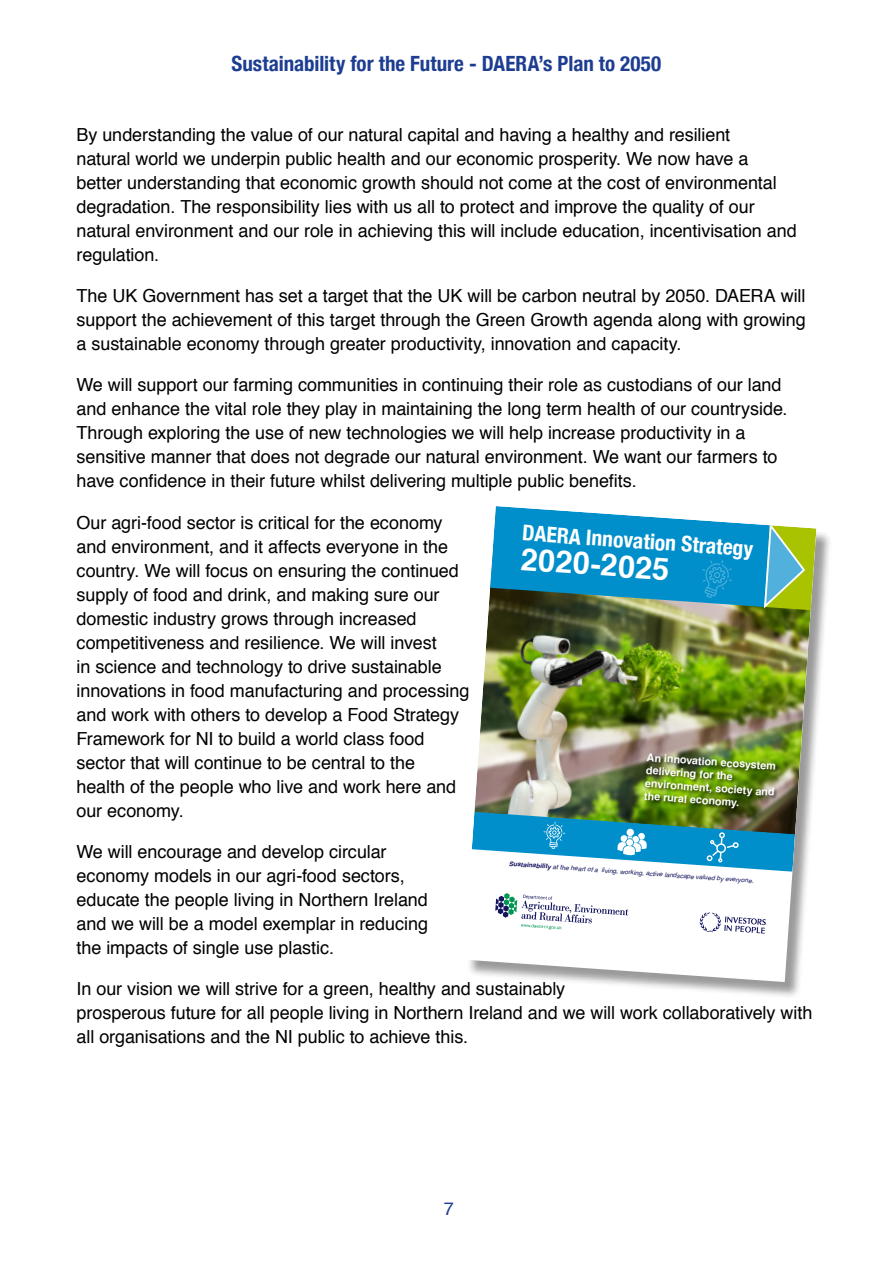
<style>
.page{position:relative;width:893px;height:1263px;background:#fff}
.page>*{position:absolute;margin:0;border:0;box-sizing:border-box;transform-origin:0 0}
.t1{font:700 30.75px "Helvetica";color:#fff}
.t2{font:700 condensed 21.6px "Helvetica Neue";color:#fff}
.t3{font:700 condensed 21px "Helvetica Neue";color:#1d3d91}
._0_2_Body_Text{font:18px/24px "Helvetica";letter-spacing:-.005em;color:#000}
.t4{font:18px "Helvetica";color:#1d3d91}
.t5{font:700 10.8px/12.9px "Helvetica";color:#fff}
.t6{font:italic 6.45px "Helvetica";color:#14155d}
.s1{font-weight:700}
</style>
<div class="page">
<div style="left:466px;top:508px;width:367px;height:491px;background:#000;opacity:.4"></div>
<svg style="left:466px;top:508px;width:350px;height:474px"></svg>
<img style="left:474px;top:547px;width:339px;height:288px">
<svg style="left:495px;top:893px;width:133px;height:36px"></svg>
<svg style="left:700px;top:912px;width:66px;height:21px"></svg>
<img style="left:472px;top:752px;width:323px;height:120px">
<svg style="left:490px;top:506px;width:326px;height:104px;background:#3a9db6"></svg>
<p class="t3" style="left:232px;top:46px;width:431px">Sustainability for the Future - DAERA’s Plan to 2050</p>
<p class="_0_2_Body_Text" style="left:77px;top:123px;width:722px">By understanding the value of our natural capital and having a healthy and resilient<br>natural world we underpin public health and our economic prosperity. We now have a better understanding that economic growth should not come at the cost of environmental degradation. The responsibility lies with us all to protect and improve the quality of our natural environment and our role in achieving this will include education, incentivisation and regulation.</p>
<p class="_0_2_Body_Text" style="left:77px;top:284px;width:731px;text-align:justify">The UK Government has set a target that the UK will be carbon neutral by 2050. DAERA will support the achievement of this target through the Green Growth agenda along with growing a sustainable economy through greater productivity, innovation and capacity.</p>
<p class="_0_2_Body_Text" style="left:77px;top:373px;width:712px">We will support our farming communities in continuing their role as custodians of our land and enhance the vital role they play in maintaining the long term health of our countryside.<br>Through exploring the use of new technologies we will help increase productivity in a sensitive manner that does not degrade our natural environment. We want our farmers to have confidence in their future whilst delivering multiple public benefits.</p>
<p class="_0_2_Body_Text" style="left:77px;top:510px;width:394px">Our agri-food sector is critical for the economy and environment, and it affects everyone in the country. We will focus on ensuring the continued supply of food and drink, and making sure our domestic industry grows through increased competitiveness and resilience. We will invest<br>in science and technology to drive sustainable innovations in food manufacturing and processing and work with others to develop a Food Strategy Framework for NI to build a world class food sector that will continue to be central to the<br>health of the people who live and work here and our economy.</p>
<p class="_0_2_Body_Text" style="left:77px;top:839px;width:353px">We will encourage and develop circular economy models in our agri-food sectors, educate the people living in Northern Ireland and we will be a model exemplar in reducing the impacts of single use plastic.</p>
<p class="_0_2_Body_Text" style="left:77px;top:976px;width:737px">In our vision we will strive for a green, healthy and sustainably<br>prosperous future for all people living in Northern Ireland and we will work collaboratively with all organisations and the NI public to achieve this.</p>
<p class="t2" style="left:524px;top:515px;width:233px;rotate:4deg">DAERA Innovation Strategy</p>
<h1 class="t1" style="left:523px;top:534px;width:150px;rotate:4deg">2020-2025</h1>
<p class="t5" style="left:647px;top:751px;width:131px;rotate:4deg">An innovation ecosystem delivering for the environment, society and the rural economy.</p>
<p class="t6" style="left:509px;top:858px;width:247px;rotate:4deg"><span class="s1">Sustainability</span> at the heart of a living, working, active landscape valued by everyone.</p>
<p class="t4" style="left:444px;top:1193px;width:12px">7</p>
</div>
